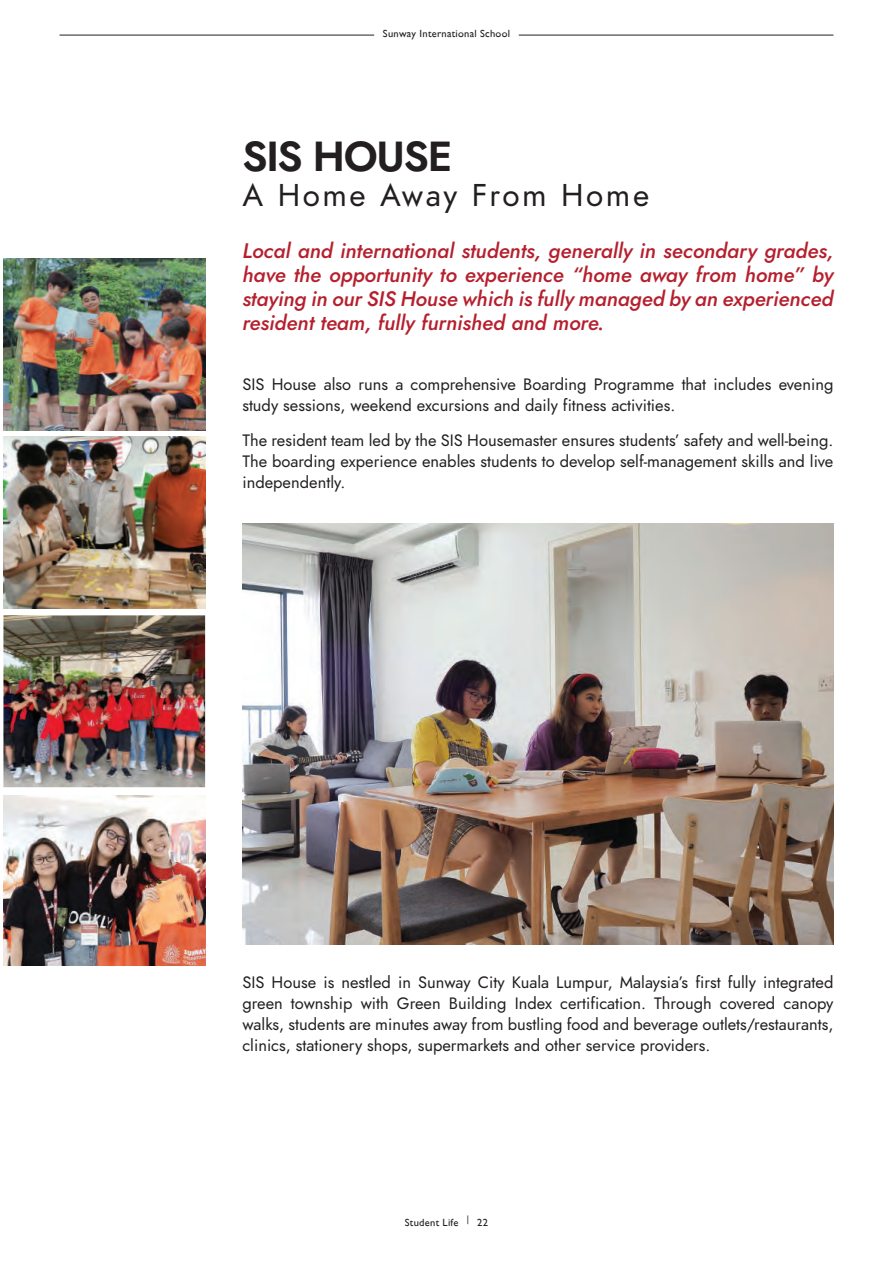
<style>
.page{position:relative;width:893px;height:1263px;background:#fff}
.page>*{position:absolute;margin:0;border:0;box-sizing:border-box;transform-origin:0 0}
.t1{font:42px "Jost Semi";letter-spacing:-.03em;color:#231f20}
.t2{font:31.5px "Jost";letter-spacing:.08em;color:#231f20}
.t3{font:italic 500 21px/24px "Jost";color:#b61f2d;text-align:justify}
.t4{font:16.5px/21px "Jost";color:#231f20;text-align:justify}
.t5{font:10.5px "Gill Sans";letter-spacing:.025em;color:#231f20}
</style>
<div class="page">
<img style="left:242px;top:523px;width:591px;height:421px">
<img style="left:3px;top:259px;width:202px;height:171px">
<img style="left:3px;top:437px;width:202px;height:172px">
<img style="left:3px;top:615px;width:202px;height:172px">
<img style="left:3px;top:795px;width:202px;height:170px">
<hr style="left:60px;top:35px;width:314px;height:1px;background:#231f20">
<hr style="left:519px;top:35px;width:314px;height:1px;background:#231f20">
<p class="t5" style="left:383px;top:27px;width:129px">Sunway International School</p>
<h1 class="t1" style="left:242px;top:127px;width:212px">SIS HOUSE</h1>
<h2 class="t2" style="left:242px;top:173px;width:408px">A Home Away From Home</h2>
<p class="t3" style="left:242px;top:238px;width:593px">Local and international students, generally in secondary grades, have the opportunity to experience “home away from home” by staying in our SIS House which is fully managed by an experienced resident team, fully furnished and more.</p>
<p class="t4" style="left:242px;top:374px;width:593px">SIS House also runs a comprehensive Boarding Programme that includes evening study sessions, weekend excursions and daily fitness activities.</p>
<p class="t4" style="left:242px;top:430px;width:593px">The resident team led by the SIS Housemaster ensures students’ safety and well-being.<br>The boarding experience enables students to develop self-management skills and live independently.</p>
<p class="t4" style="left:242px;top:972px;width:593px">SIS House is nestled in Sunway City Kuala Lumpur, Malaysia’s first fully integrated green township with Green Building Index certification. Through covered canopy walks, students are minutes away from bustling food and beverage outlets/restaurants, clinics, stationery shops, supermarkets and other service providers.</p>
<p class="t5" style="left:405px;top:1216px;width:85px">Student Life | 22</p>
</div>
